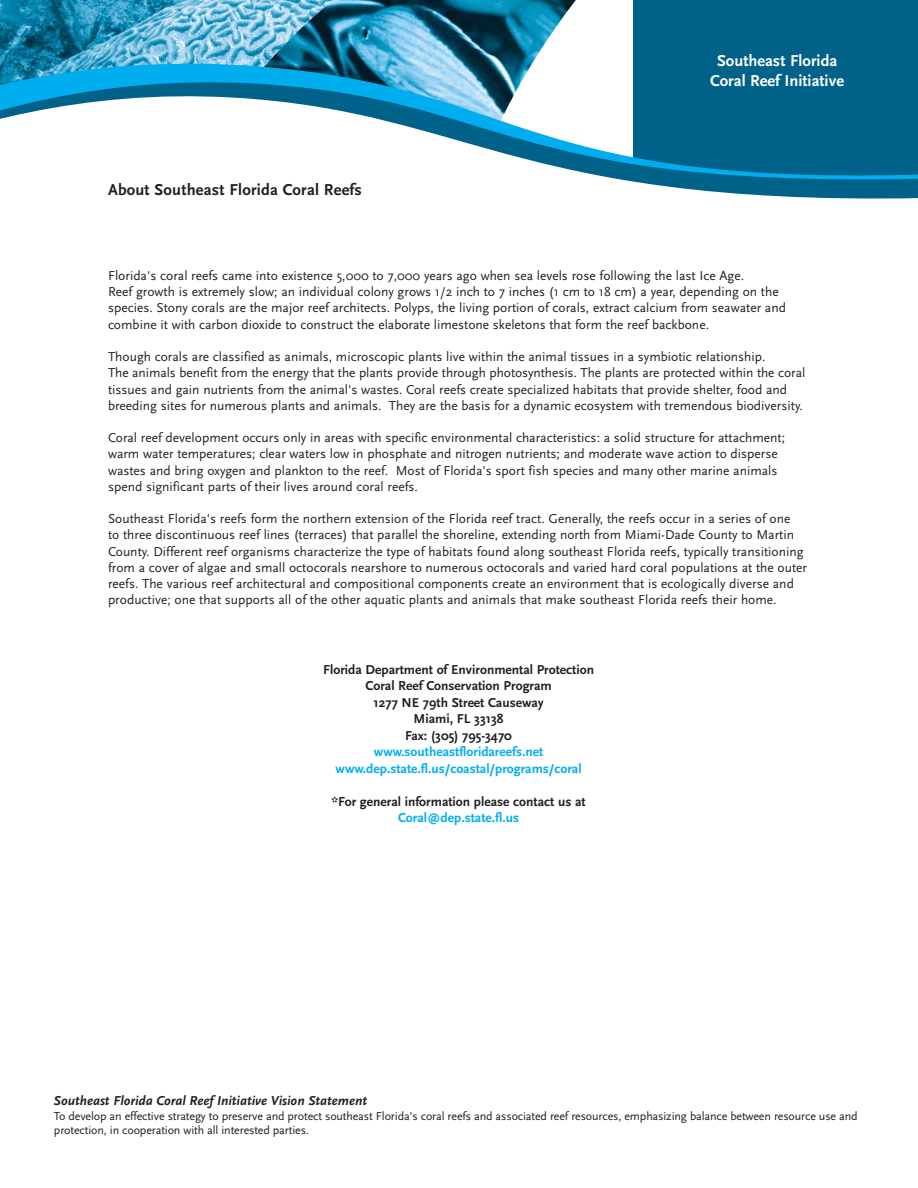
<style>
.page{position:relative;width:918px;height:1188px;background:#fff}
.page>*{position:absolute;margin:0;border:0;box-sizing:border-box;transform-origin:0 0}
.t1{font:700 16.5px/19.8px "Scala Sans";color:#fff;text-align:center}
.t2{font:700 16.5px "Scala Sans";letter-spacing:.01em;color:#231f20}
.t3{font:13.5px/16.2px "Scala Sans";color:#231f20}
.t4{font:700 13.5px "Scala Sans";color:#231f20}
.t5{font:700 13.5px "Scala Sans";color:#00adef}
.t6{font:italic 700 13.5px "Scala Sans";color:#231f20}
.t7{font:12px/14.4px "Scala Sans";letter-spacing:-.01em;color:#231f20}
</style>
<div class="page">
<img style="left:0;top:0;width:176px;height:55px">
<img style="left:176px;top:0;width:269px;height:55px">
<svg style="left:445px;top:0;width:189px;height:55px"></svg>
<div style="left:634px;top:0;width:284px;height:402px;background:#006288"></div>
<svg style="left:0;top:55px;width:634px;height:20px"></svg>
<svg style="left:0;top:75px;width:634px;height:14px"></svg>
<svg style="left:0;top:89px;width:918px;height:313px"></svg>
<p class="t2" style="left:108px;top:183px;width:255px">About Southeast Florida Coral Reefs</p>
<p class="t1" style="left:710px;top:52px;width:135px">Southeast Florida<br>Coral Reef Initiative</p>
<p class="t3" style="left:108px;top:268px;width:679px">Florida's coral reefs came into existence 5,000 to 7,000 years ago when sea levels rose following the last Ice Age.<br>Reef growth is extremely slow; an individual colony grows 1/2 inch to 7 inches (1 cm to 18 cm) a year, depending on the species. Stony corals are the major reef architects. Polyps, the living portion of corals, extract calcium from seawater and combine it with carbon dioxide to construct the elaborate limestone skeletons that form the reef backbone.</p>
<p class="t3" style="left:108px;top:349px;width:699px">Though corals are classified as animals, microscopic plants live within the animal tissues in a symbiotic relationship.<br>The animals benefit from the energy that the plants provide through photosynthesis. The plants are protected within the coral tissues and gain nutrients from the animal's wastes. Coral reefs create specialized habitats that provide shelter, food and breeding sites for numerous plants and animals. They are the basis for a dynamic ecosystem with tremendous biodiversity.</p>
<p class="t3" style="left:108px;top:430px;width:679px">Coral reef development occurs only in areas with specific environmental characteristics: a solid structure for attachment; warm water temperatures; clear waters low in phosphate and nitrogen nutrients; and moderate wave action to disperse wastes and bring oxygen and plankton to the reef. Most of Florida's sport fish species and many other marine animals spend significant parts of their lives around coral reefs.</p>
<p class="t3" style="left:108px;top:511px;width:701px">Southeast Florida's reefs form the northern extension of the Florida reef tract. Generally, the reefs occur in a series of one<br>to three discontinuous reef lines (terraces) that parallel the shoreline, extending north from Miami-Dade County to Martin County. Different reef organisms characterize the type of habitats found along southeast Florida reefs, typically transitioning from a cover of algae and small octocorals nearshore to numerous octocorals and varied hard coral populations at the outer reefs. The various reef architectural and compositional components create an environment that is ecologically diverse and productive; one that supports all of the other aquatic plants and animals that make southeast Florida reefs their home.</p>
<p class="t4" style="left:323px;top:664px;width:272px">Florida Department of Environmental Protection</p>
<p class="t4" style="left:366px;top:680px;width:188px">Coral Reef Conservation Program</p>
<p class="t4" style="left:373px;top:697px;width:172px">1277 NE 79th Street Causeway</p>
<p class="t4" style="left:414px;top:713px;width:92px">Miami, FL 33138</p>
<p class="t4" style="left:405px;top:730px;width:108px">Fax: (305) 795-3470</p>
<p class="t5" style="left:374px;top:746px;width:171px">www.southeastfloridareefs.net</p>
<p class="t5" style="left:336px;top:763px;width:248px">www.dep.state.fl.us/coastal/programs/coral</p>
<p class="t4" style="left:331px;top:796px;width:256px">*For general information please contact us at</p>
<p class="t5" style="left:398px;top:812px;width:123px">Coral@dep.state.fl.us</p>
<p class="t6" style="left:54px;top:1095px;width:315px">Southeast Florida Coral Reef Initiative Vision Statement</p>
<p class="t7" style="left:54px;top:1109px;width:805px">To develop an effective strategy to preserve and protect southeast Florida's coral reefs and associated reef resources, emphasizing balance between resource use and protection, in cooperation with all interested parties.</p>
</div>
